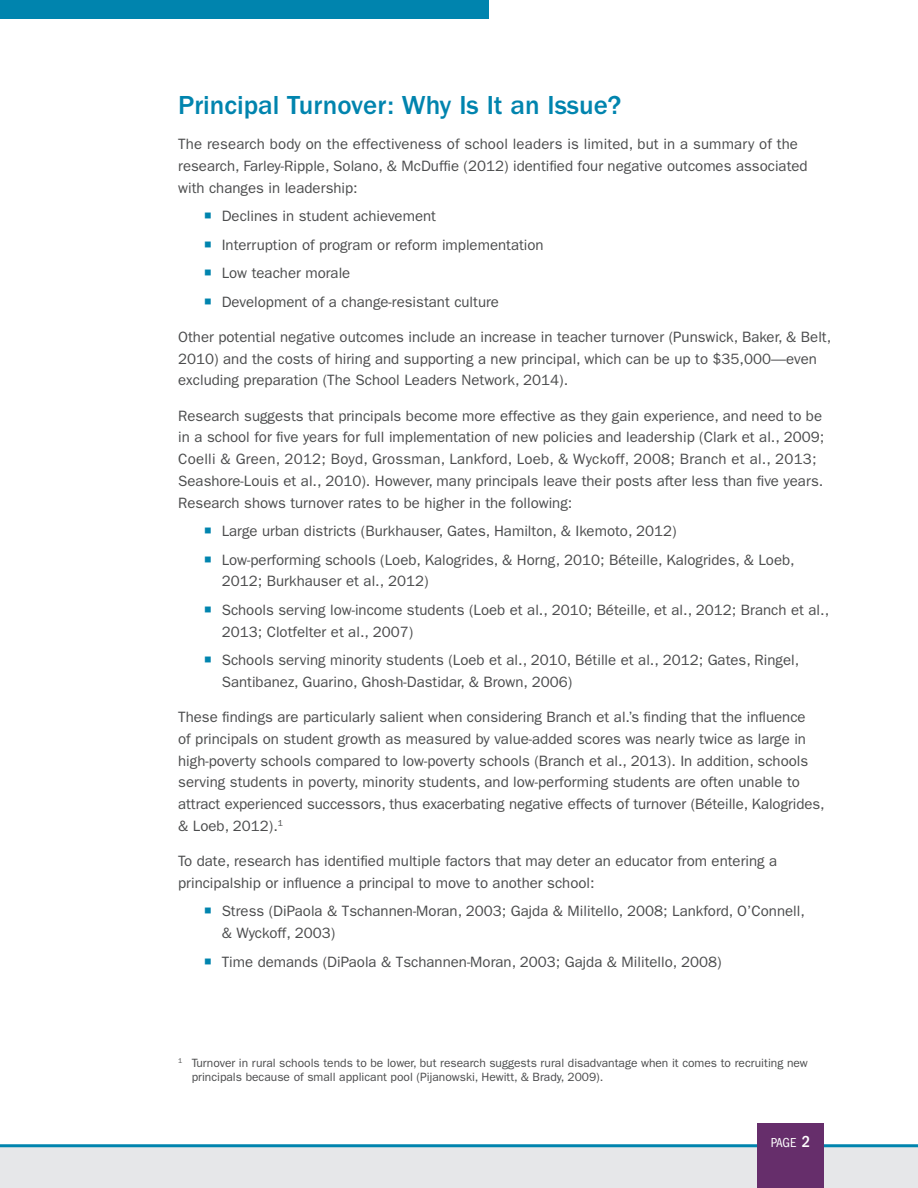
<style>
.page{position:relative;width:918px;height:1188px;background:#fff}
.page>*{position:absolute;margin:0;border:0;box-sizing:border-box;transform-origin:0 0}
.t1{font:500 27px "ITC Franklin Gothic Std";color:#0084ae}
.t2{font:15px/21.8px "ITC Franklin Gothic Std";color:#4b4c4d}
.t3{font:condensed 13.5px "ITC Franklin Gothic Std";color:#fff}
.t4{font:12px/14.4px "ITC Franklin Gothic Std";color:#4b4c4d}
.s1{color:#0084ae}
.s2{font-weight:500;font-size:16.5px}
</style>
<div class="page">
<div style="left:0;top:1147px;width:918px;height:41px;background:#e6e7e9"></div>
<hr style="left:0;top:1144px;width:918px;height:3px;background:#0084ae">
<div style="left:758px;top:1123px;width:66px;height:65px;background:#662e6b"></div>
<div style="left:0;top:0;width:489px;height:19px;background:#0084ae"></div>
<h1 class="t1" style="left:178px;top:90px;width:445px">Principal Turnover: Why Is It an Issue?</h1>
<p class="t2" style="left:178px;top:133px;width:631px">The research body on the effectiveness of school leaders is limited, but in a summary of the research, Farley-Ripple, Solano, &amp; McDuffie (2012) identified four negative outcomes associated with changes in leadership:</p>
<p class="t2" style="left:204px;top:205px;width:234px"><span class="s1">○</span> Declines in student achievement</p>
<p class="t2" style="left:204px;top:234px;width:342px"><span class="s1">○</span> Interruption of program or reform implementation</p>
<p class="t2" style="left:204px;top:262px;width:148px"><span class="s1">○</span> Low teacher morale</p>
<p class="t2" style="left:204px;top:291px;width:297px"><span class="s1">○</span> Development of a change-resistant culture</p>
<p class="t2" style="left:178px;top:326px;width:655px">Other potential negative outcomes include an increase in teacher turnover (Punswick, Baker, &amp; Belt,<br>2010) and the costs of hiring and supporting a new principal, which can be up to $35,000—even excluding preparation (The School Leaders Network, 2014).</p>
<p class="t2" style="left:178px;top:405px;width:648px">Research suggests that principals become more effective as they gain experience, and need to be in a school for five years for full implementation of new policies and leadership (Clark et al., 2009; Coelli &amp; Green, 2012; Boyd, Grossman, Lankford, Loeb, &amp; Wyckoff, 2008; Branch et al., 2013; Seashore-Louis et al., 2010). However, many principals leave their posts after less than five years.<br>Research shows turnover rates to be higher in the following:</p>
<p class="t2" style="left:204px;top:520px;width:475px"><span class="s1">○</span> Large urban districts (Burkhauser, Gates, Hamilton, &amp; Ikemoto, 2012)</p>
<p class="t2" style="left:222px;top:549px;width:575px;text-indent:-18px"><span class="s1">○</span> Low-performing schools (Loeb, Kalogrides, &amp; Horng, 2010; Béteille, Kalogrides, &amp; Loeb,<br>2012; Burkhauser et al., 2012)</p>
<p class="t2" style="left:222px;top:599px;width:609px;text-indent:-18px"><span class="s1">○</span> Schools serving low-income students (Loeb et al., 2010; Béteille, et al., 2012; Branch et al.,<br>2013; Clotfelter et al., 2007)</p>
<p class="t2" style="left:222px;top:649px;width:579px;text-indent:-18px"><span class="s1">○</span> Schools serving minority students (Loeb et al., 2010, Bétille et al., 2012; Gates, Ringel,<br>Santibanez, Guarino, Ghosh-Dastidar, &amp; Brown, 2006)</p>
<p class="t2" style="left:178px;top:706px;width:648px">These findings are particularly salient when considering Branch et al.’s finding that the influence<br>of principals on student growth as measured by value-added scores was nearly twice as large in high-poverty schools compared to low-poverty schools (Branch et al., 2013). In addition, schools serving students in poverty, minority students, and low-performing students are often unable to attract experienced successors, thus exacerbating negative effects of turnover (Béteille, Kalogrides, &amp; Loeb, 2012).<sup>1</sup></p>
<p class="t2" style="left:178px;top:850px;width:601px">To date, research has identified multiple factors that may deter an educator from entering a principalship or influence a principal to move to another school:</p>
<p class="t2" style="left:222px;top:901px;width:585px;text-indent:-18px"><span class="s1">○</span> Stress (DiPaola &amp; Tschannen-Moran, 2003; Gajda &amp; Militello, 2008; Lankford, O’Connell, &amp; Wyckoff, 2003)</p>
<p class="t2" style="left:204px;top:951px;width:520px"><span class="s1">○</span> Time demands (DiPaola &amp; Tschannen-Moran, 2003; Gajda &amp; Militello, 2008)</p>
<p class="t4" style="left:192px;top:1056px;width:618px;text-indent:-13px"><sup>1</sup> Turnover in rural schools tends to be lower, but research suggests rural disadvantage when it comes to recruiting new principals because of small applicant pool (Pijanowski, Hewitt, &amp; Brady, 2009).</p>
<p class="t3" style="left:771px;top:1135px;width:41px">PAGE <span class="s2">2</span></p>
</div>
